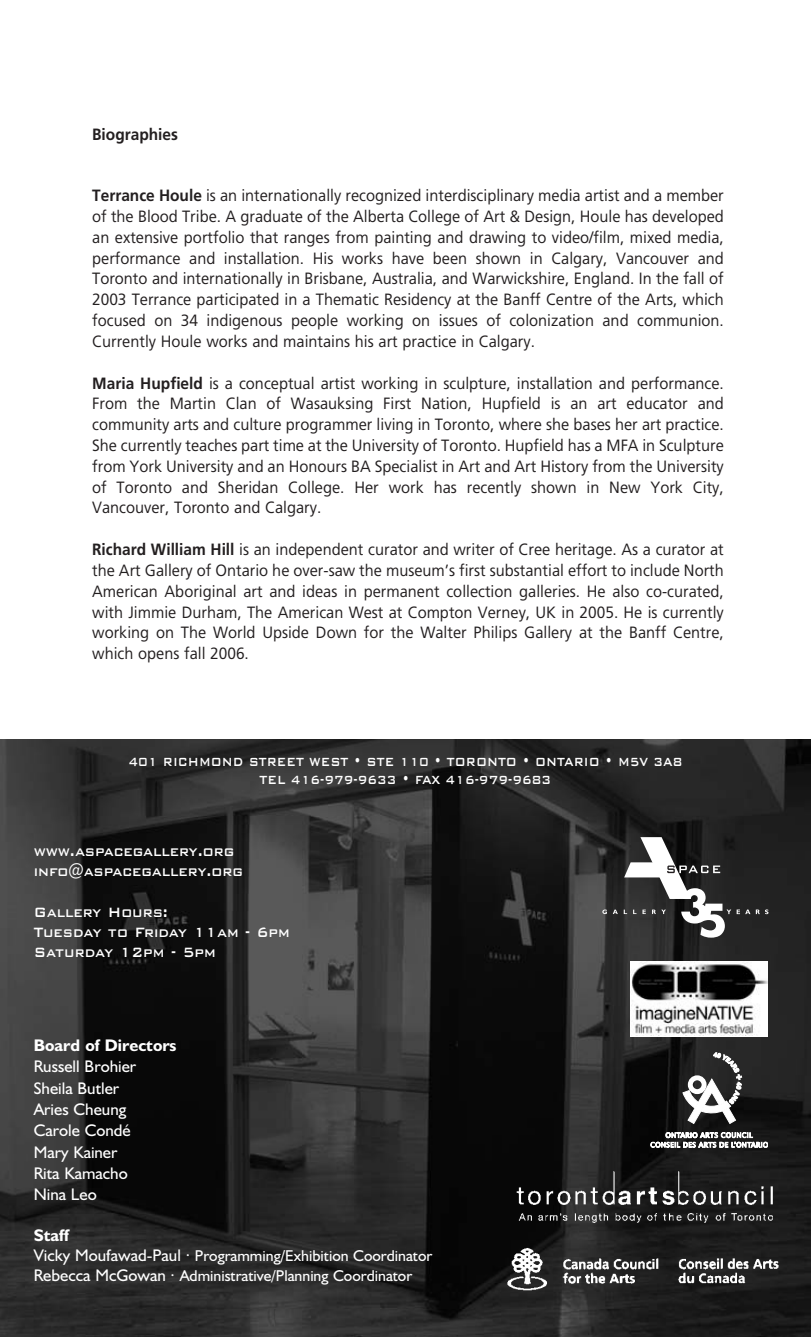
<style>
.page{position:relative;width:811px;height:1337px;background:#fff}
.page>*{position:absolute;margin:0;border:0;box-sizing:border-box;transform-origin:0 0}
.t1{font:500 18px/20.2px "Bank Gothic BT";color:#fff;scale:.85 1}
.t2{font:16.88px/21.4px "Gibraltar";color:#fff}
.t3{font:700 16.88px "Gibraltar";color:#fff}
.t4{font:16.2px/20.9px "Weissach";color:#231f20;text-align:justify;scale:.95 1}
.t5{font:700 16.2px "Weissach";color:#231f20;scale:.95 1}
.t6{font:15.75px/20.2px "Gibraltar";color:#fff}
.t7{font:500 15.75px/18px "Bank Gothic BT";color:#fff;text-align:center;scale:.8 1}
.s1{font-weight:700}
.s2{font-size:16.88px}
</style>
<div class="page">
<img style="left:810px;top:739px;width:1px;height:359px">
<img style="left:0;top:739px;width:810px;height:597px">
<svg style="left:602px;top:837px;width:166px;height:100px;background:#4a4a4a"></svg>
<img style="left:497px;top:1243px;width:283px;height:54px">
<img style="left:509px;top:1164px;width:271px;height:65px">
<svg style="left:650px;top:1132px;width:118px;height:15px"></svg>
<svg style="left:682px;top:1052px;width:60px;height:71px"></svg>
<div style="left:629px;top:961px;width:138px;height:76px;background:#fff"></div>
<img style="left:631px;top:963px;width:136px;height:72px">
<p class="t5" style="left:92px;top:128px;width:92px">Biographies</p>
<p class="t4" style="left:92px;top:187px;width:666px"><span class="s1">Terrance Houle</span> is an internationally recognized interdisciplinary media artist and a member of the Blood Tribe. A graduate of the Alberta College of Art &amp; Design, Houle has developed an extensive portfolio that ranges from painting and drawing to video/film, mixed media, performance and installation. His works have been shown in Calgary, Vancouver and Toronto and internationally in Brisbane, Australia, and Warwickshire, England. In the fall of 2003 Terrance participated in a Thematic Residency at the Banff Centre of the Arts, which focused on 34 indigenous people working on issues of colonization and communion.<br>Currently Houle works and maintains his art practice in Calgary.</p>
<p class="t4" style="left:92px;top:374px;width:666px"><span class="s1">Maria Hupfield</span> is a conceptual artist working in sculpture, installation and performance.<br>From the Martin Clan of Wasauksing First Nation, Hupfield is an art educator and community arts and culture programmer living in Toronto, where she bases her art practice.<br>She currently teaches part time at the University of Toronto. Hupfield has a MFA in Sculpture from York University and an Honours BA Specialist in Art and Art History from the University of Toronto and Sheridan College. Her work has recently shown in New York City, Vancouver, Toronto and Calgary.</p>
<p class="t4" style="left:92px;top:541px;width:666px"><span class="s1">Richard William Hill</span> is an independent curator and writer of Cree heritage. As a curator at the Art Gallery of Ontario he over-saw the museum’s first substantial effort to include North American Aboriginal art and ideas in permanent collection galleries. He also co-curated, with Jimmie Durham, The American West at Compton Verney, UK in 2005. He is currently working on The World Upside Down for the Walter Philips Gallery at the Banff Centre, which opens fall 2006.</p>
<p class="t7" style="left:128px;top:752px;width:694px">401 RICHMOND STREET WEST • STE 110 • TORONTO • ONTARIO • M5V 3A8<br>TEL 416-979-9633 • FAX 416-979-9683</p>
<p class="t1" style="left:34px;top:840px;width:248px">www.aspacegallery.org info@aspacegallery.org</p>
<p class="t1" style="left:34px;top:900px;width:303px">Gallery Hours:<br>Tuesday to Friday 11am - 6pm<br>Saturday 12pm - 5pm</p>
<p class="t3" style="left:34px;top:1038px;width:144px">Board of Directors</p>
<p class="t2" style="left:34px;top:1057px;width:104px">Russell Brohier<br>Sheila Butler<br>Aries Cheung<br>Carole Condé<br>Mary Kainer<br>Rita Kamacho<br>Nina Leo</p>
<p class="t3" style="left:34px;top:1228px;width:37px">Staff</p>
<p class="t6" style="left:34px;top:1247px;width:400px"><span class="s2">Vicky Moufawad-Paul •</span> Programming/Exhibition Coordinator<br><span class="s2">Rebecca McGowan •</span> Administrative/Planning Coordinator</p>
</div>
